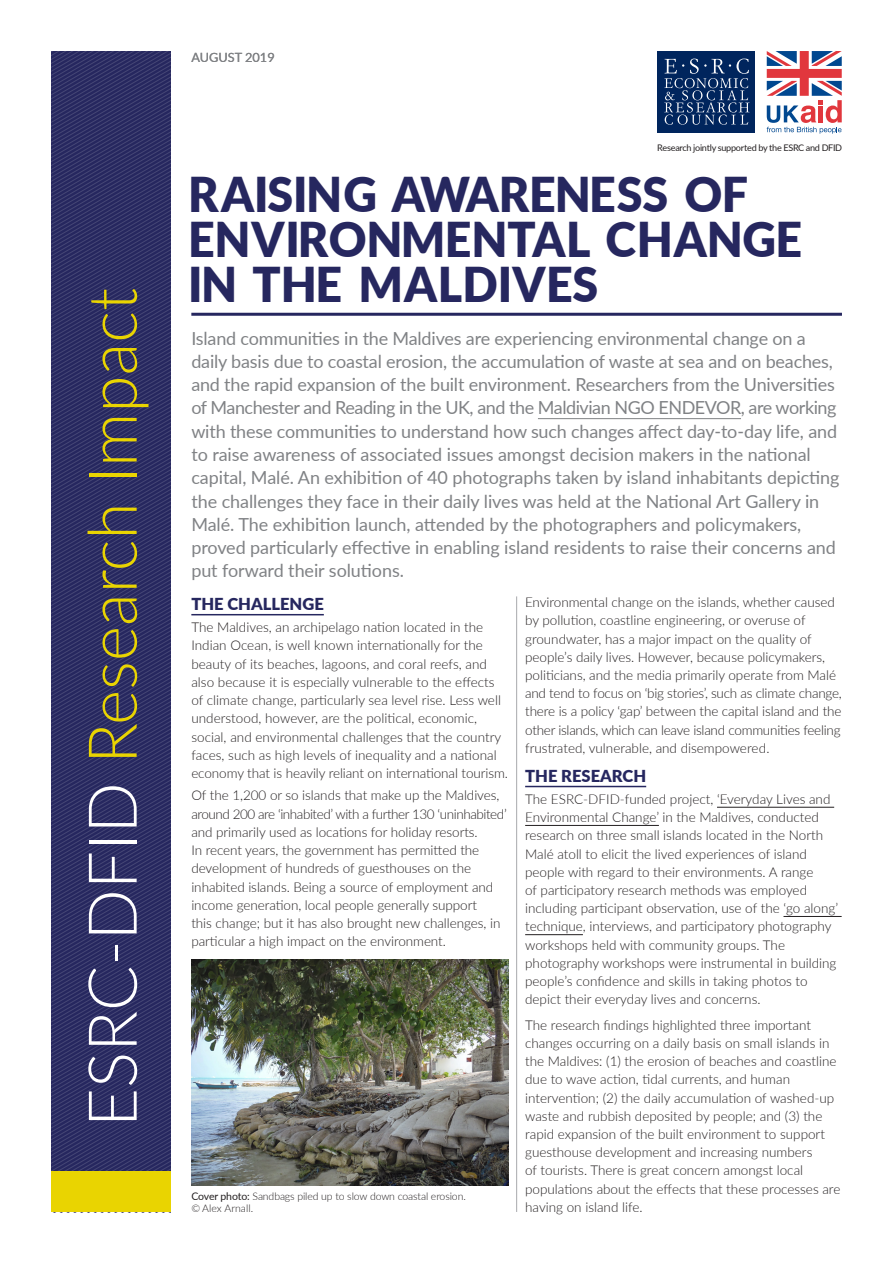
<style>
.page{position:relative;width:893px;height:1263px;background:#fff}
.page>*{position:absolute;margin:0;border:0;box-sizing:border-box;transform-origin:0 0}
.t1{font:300 67.5px "Lato";color:#e9d401}
.t2{font:900 48px/45px "Lato";color:#26275f}
.t3{font:18px/23.2px "Lato";letter-spacing:-.01em;color:#808285}
.t4{font:900 16.5px "Lato";color:#26275f}
.t5{font:300 13.5px/18.1px "Lato";color:#231f20}
.t6{font:12.75px "Lato";color:#808285}
.t7{font:300 10.5px/12px "Lato";letter-spacing:-.01em;color:#231f20}
.t8{font:9.15px "Lato";letter-spacing:-.03em;color:#231f20}
.s1{color:#fff}
.s2{font-weight:400}
</style>
<div class="page">
<svg style="left:52px;top:676px;width:119px;height:496px;background:#2f3065"></svg>
<svg style="left:52px;top:51px;width:119px;height:625px;background:#2f3065"></svg>
<div style="left:52px;top:1172px;width:119px;height:40px;background:#e9d401"></div>
<hr style="left:191px;top:614px;width:133px;height:1px;background:#26275f">
<hr style="left:525px;top:786px;width:121px;height:1px;background:#26275f">
<hr style="left:717px;top:807px;width:117px;height:1px;background:#231f20">
<hr style="left:525px;top:825px;width:134px;height:1px;background:#231f20">
<hr style="left:783px;top:916px;width:59px;height:1px;background:#231f20">
<hr style="left:525px;top:934px;width:58px;height:1px;background:#231f20">
<img style="left:191px;top:959px;width:317px;height:227px">
<hr style="left:516px;top:596px;width:1px;height:616px;background:#a8a9ad">
<div style="left:658px;top:51px;width:97px;height:81px;background:#00255d"></div>
<svg style="left:664px;top:59px;width:85px;height:66px"></svg>
<svg style="left:767px;top:51px;width:75px;height:83px"></svg>
<hr style="left:538px;top:418px;width:203px;height:1px;background:#808285">
<hr style="left:191px;top:313px;width:651px;height:3px;background:#26275f">
<h1 class="t1" style="left:65px;top:1127px;width:841px;rotate:-90deg"><span class="s1">ESRC-DFID</span> Research Impact</h1>
<p class="t6" style="left:191px;top:48px;width:85px">AUGUST 2019</p>
<p class="t8" style="left:657px;top:142px;width:186px">Research jointly supported by the ESRC and DFID</p>
<h2 class="t2" style="left:188px;top:170px;width:615px">RAISING AWARENESS OF<br>ENVIRONMENTAL CHANGE<br>IN THE MALDIVES</h2>
<p class="t3" style="left:191px;top:326px;width:650px">Island communities in the Maldives are experiencing environmental change on a daily basis due to coastal erosion, the accumulation of waste at sea and on beaches, and the rapid expansion of the built environment. Researchers from the Universities of Manchester and Reading in the UK, and the Maldivian NGO ENDEVOR, are working with these communities to understand how such changes affect day-to-day life, and to raise awareness of associated issues amongst decision makers in the national capital, Malé. An exhibition of 40 photographs taken by island inhabitants depicting the challenges they face in their daily lives was held at the National Art Gallery in Malé. The exhibition launch, attended by the photographers and policymakers, proved particularly effective in enabling island residents to raise their concerns and put forward their solutions.</p>
<p class="t4" style="left:191px;top:591px;width:134px">THE CHALLENGE</p>
<p class="t5" style="left:191px;top:618px;width:318px">The Maldives, an archipelago nation located in the Indian Ocean, is well known internationally for the beauty of its beaches, lagoons, and coral reefs, and also because it is especially vulnerable to the effects of climate change, particularly sea level rise. Less well understood, however, are the political, economic, social, and environmental challenges that the country faces, such as high levels of inequality and a national economy that is heavily reliant on international tourism.</p>
<p class="t5" style="left:191px;top:786px;width:317px">Of the 1,200 or so islands that make up the Maldives, around 200 are ‘inhabited’ with a further 130 ‘uninhabited’ and primarily used as locations for holiday resorts.<br>In recent years, the government has permitted the development of hundreds of guesthouses on the inhabited islands. Being a source of employment and income generation, local people generally support<br>this change; but it has also brought new challenges, in particular a high impact on the environment.</p>
<p class="t7" style="left:191px;top:1190px;width:276px"><span class="s2">Cover photo:</span> Sandbags piled up to slow down coastal erosion. © Alex Arnall.</p>
<p class="t5" style="left:525px;top:593px;width:318px">Environmental change on the islands, whether caused by pollution, coastline engineering, or overuse of groundwater, has a major impact on the quality of people’s daily lives. However, because policymakers, politicians, and the media primarily operate from Malé and tend to focus on ‘big stories’, such as climate change, there is a policy ‘gap’ between the capital island and the other islands, which can leave island communities feeling frustrated, vulnerable, and disempowered.</p>
<p class="t4" style="left:525px;top:763px;width:123px">THE RESEARCH</p>
<p class="t5" style="left:525px;top:789px;width:314px">The ESRC-DFID-funded project, ‘Everyday Lives and Environmental Change’ in the Maldives, conducted research on three small islands located in the North Malé atoll to elicit the lived experiences of island people with regard to their environments. A range<br>of participatory research methods was employed including participant observation, use of the ‘go along’ technique, interviews, and participatory photography workshops held with community groups. The photography workshops were instrumental in building people’s confidence and skills in taking photos to depict their everyday lives and concerns.</p>
<p class="t5" style="left:525px;top:1015px;width:317px">The research findings highlighted three important changes occurring on a daily basis on small islands in the Maldives: (1) the erosion of beaches and coastline due to wave action, tidal currents, and human intervention; (2) the daily accumulation of washed-up waste and rubbish deposited by people; and (3) the rapid expansion of the built environment to support guesthouse development and increasing numbers<br>of tourists. There is great concern amongst local populations about the effects that these processes are having on island life.</p>
</div>
